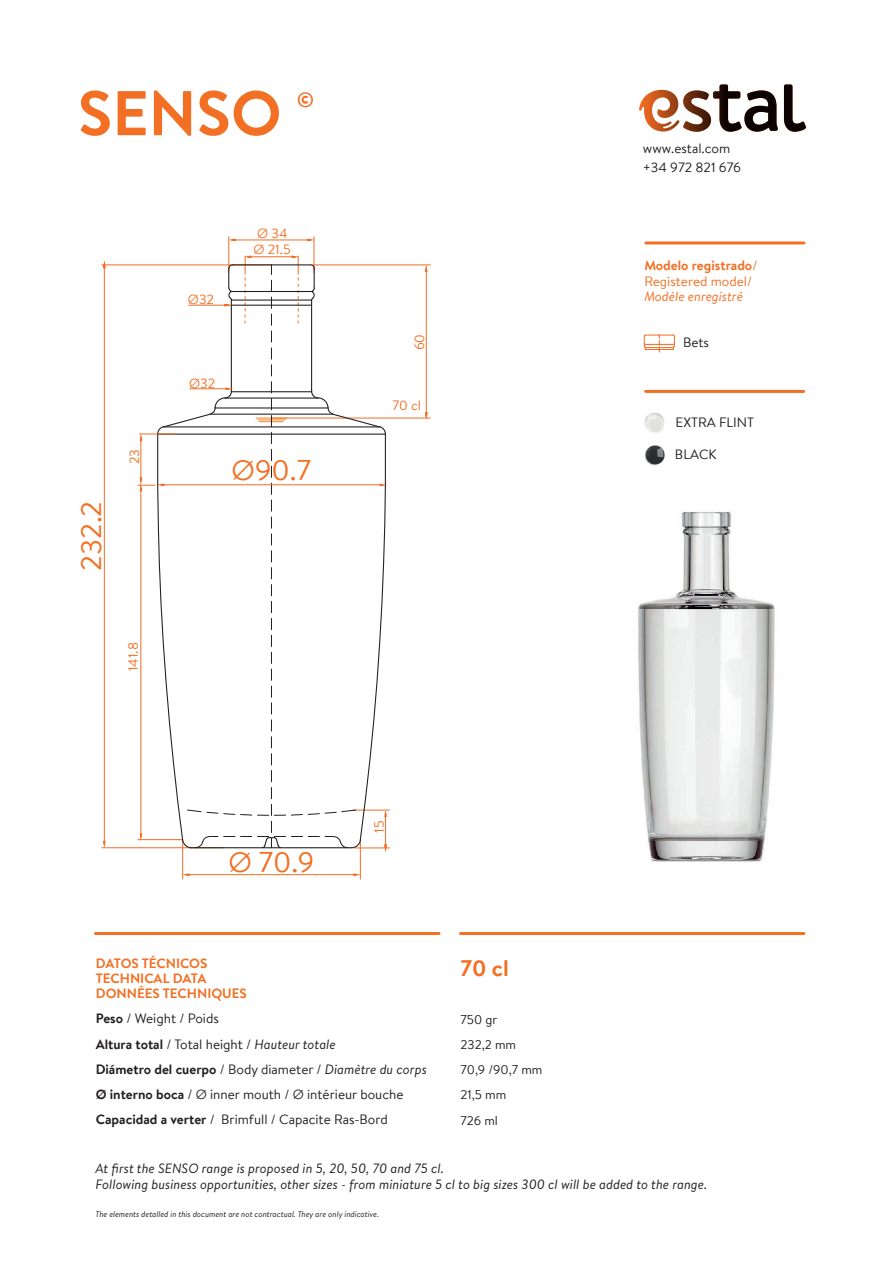
<style>
.page{position:relative;width:893px;height:1263px;background:#fff}
.page>*{position:absolute;margin:0;border:0;box-sizing:border-box;transform-origin:0 0}
.t1{font:700 63px "Brandon Text";color:#f36f23}
.t2{font:28.5px "Brandon Text";color:#f36f23}
.t3{font:700 22.5px "Brandon Text";color:#f36f23}
.t4{font:700 21px "Brandon Text";color:#f36f23}
.t5{font:13.5px/25.2px "Brandon Text";color:#231f20}
.t6{font:italic 13.5px/15.6px "Brandon Text";color:#231f20}
.t7{font:13.5px/15.6px "Brandon Text";color:#f36f23}
.t8{font:700 13.5px/15px "Brandon Text";color:#f36f23}
.t9{font:italic 13.5px "Brandon Text";color:#f36f23}
.t10{font:12.75px/25.2px "Brandon Text";color:#231f20}
.t11{font:italic 8.25px "Brandon Text";color:#231f20}
.s1{font-weight:700}
.s2{font-style:italic}
</style>
<div class="page">
<hr style="left:646px;top:241px;width:158px;height:3px;background:#f36f23">
<hr style="left:646px;top:390px;width:158px;height:3px;background:#f36f23">
<svg style="left:639px;top:84px;width:167px;height:48px"></svg>
<img style="left:644px;top:412px;width:21px;height:22px">
<hr style="left:314px;top:236px;width:1px;height:37px;background:#f36c23">
<hr style="left:229px;top:236px;width:1px;height:37px;background:#f36c23">
<hr style="left:272px;top:418px;width:159px;height:1px;background:#f36c23">
<hr style="left:312px;top:265px;width:119px;height:1px;background:#f36c23">
<hr style="left:360px;top:840px;width:1px;height:39px;background:#f36c23">
<hr style="left:182px;top:840px;width:1px;height:39px;background:#f36c23">
<hr style="left:101px;top:847px;width:123px;height:1px;background:#f36c23">
<hr style="left:101px;top:265px;width:171px;height:1px;background:#f36c23">
<svg style="left:644px;top:335px;width:31px;height:17px"></svg>
<div style="left:645px;top:347px;width:29px;height:3px;border:1px solid #f36c23"></div>
<img style="left:638px;top:511px;width:137px;height:350px">
<hr style="left:185px;top:874px;width:173px;height:1px;background:#f36c23">
<svg style="left:182px;top:872px;width:9px;height:5px"></svg>
<svg style="left:352px;top:872px;width:9px;height:5px"></svg>
<hr style="left:231px;top:240px;width:81px;height:1px;background:#f36c23">
<svg style="left:228px;top:238px;width:9px;height:4px"></svg>
<svg style="left:306px;top:238px;width:9px;height:4px"></svg>
<hr style="left:426px;top:267px;width:1px;height:146px;background:#f36c23">
<svg style="left:424px;top:264px;width:4px;height:9px"></svg>
<svg style="left:424px;top:411px;width:4px;height:9px"></svg>
<hr style="left:104px;top:267px;width:1px;height:578px;background:#f36c23">
<svg style="left:102px;top:840px;width:5px;height:9px"></svg>
<svg style="left:102px;top:260px;width:5px;height:9px"></svg>
<svg style="left:138px;top:255px;width:255px;height:601px"></svg>
<img style="left:644px;top:445px;width:21px;height:21px">
<hr style="left:95px;top:932px;width:344px;height:3px;background:#f36f23">
<hr style="left:460px;top:932px;width:344px;height:3px;background:#f36f23">
<h1 class="t1" style="left:78px;top:69px;width:205px">SENSO</h1>
<h3 class="t4" style="left:297px;top:85px;width:19px">©</h3>
<p class="t7" style="left:188px;top:291px;width:28px">Ø32</p>
<p class="t7" style="left:189px;top:375px;width:28px">Ø32</p>
<p class="t7" style="left:253px;top:224px;width:39px;line-height:16px">Ø 34<br>Ø 21.5</p>
<p class="t7" style="left:411px;top:350px;width:18px;rotate:-90deg">60</p>
<p class="t7" style="left:392px;top:397px;width:30px">70 cl</p>
<p class="t5" style="left:643px;top:138px;width:100px;line-height:18.6px">www.estal.com +34 972 821 676</p>
<p class="t7" style="left:644px;top:257px;width:115px"><span class="s1">Modelo registrado</span>/<br>Registered model/</p>
<p class="t9" style="left:644px;top:287px;width:100px">Modèle enregistré</p>
<p class="t5" style="left:683px;top:329px;width:28px">Bets</p>
<p class="t5" style="left:676px;top:410px;width:80px">EXTRA FLINT</p>
<h2 class="t2" style="left:72px;top:571px;width:72px;rotate:-90deg">232.2</h2>
<p class="t7" style="left:126px;top:464px;width:17px;rotate:-90deg">23</p>
<p class="t5" style="left:675px;top:442px;width:43px">BLACK</p>
<h2 class="t2" style="left:232px;top:451px;width:81px">Ø90.7</h2>
<p class="t7" style="left:125px;top:671px;width:30px;rotate:-90deg">141.8</p>
<h2 class="t2" style="left:228px;top:842px;width:87px">Ø 70.9</h2>
<p class="t7" style="left:371px;top:833px;width:14px;rotate:-90deg">15</p>
<p class="t8" style="left:96px;top:956px;width:153px">DATOS TÉCNICOS<br>TECHNICAL DATA<br>DONNÉES TECHNIQUES</p>
<p class="t5" style="left:96px;top:1006px;width:333px"><span class="s1">Peso</span> / Weight / Poids<br><span class="s1">Altura total</span> / Total height / <span class="s2">Hauteur totale<br></span><span class="s1">Diámetro del cuerpo</span> / Body diameter / <span class="s2">Diamètre du corps </span><span class="s1">Ø interno boca</span> / Ø inner mouth / Ø intérieur bouche <span class="s1">Capacidad a verter</span> / Brimfull / Capacite Ras-Bord</p>
<h3 class="t3" style="left:460px;top:952px;width:50px">70 cl</h3>
<p class="t10" style="left:460px;top:1006px;width:83px">750 gr<br>232,2 mm<br>70,9 /90,7 mm<br>21,5 mm<br>726 ml</p>
<p class="t6" style="left:95px;top:1160px;width:613px">At first the SENSO range is proposed in 5, 20, 50, 70 and 75 cl.<br>Following business opportunities, other sizes - from miniature 5 cl to big sizes 300 cl will be added to the range.</p>
<p class="t11" style="left:95px;top:1208px;width:285px">The elements detalled in this document are not contractual. They are only indicative.</p>
</div>
